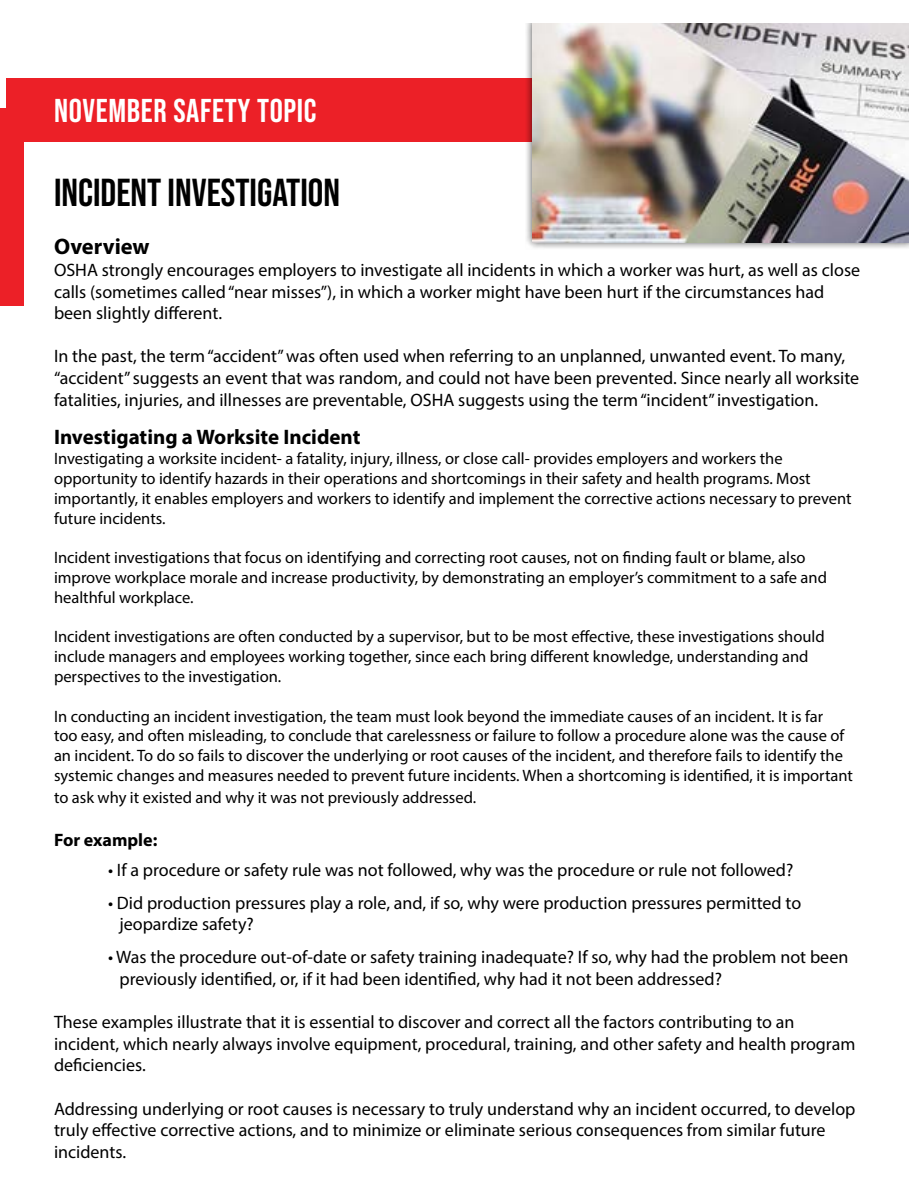
<style>
.page{position:relative;width:918px;height:1188px;background:#fff}
.page>*{position:absolute;margin:0;border:0;box-sizing:border-box;transform-origin:0 0}
.t1{font:39px "Bebas Neue";color:#000}
.t2{font:33px "Bebas Neue";letter-spacing:.02em;color:#fff}
.t3{font:700 22.5px "Myriad Pro";color:#000}
.t4{font:700 21px "Myriad Pro";color:#000}
.t5{font:18px/21.6px "Myriad Pro";color:#000}
.t6{font:700 18px "Myriad Pro";color:#000}
.t7{font:16.5px/19.8px "Myriad Pro";color:#000}
</style>
<div class="page">
<div style="left:0;top:108px;width:24px;height:198px;background:#ec2027"></div>
<div style="left:6px;top:78px;width:903px;height:63px;background:#ec2027"></div>
<div style="left:525px;top:24px;width:393px;height:226px;background:#000;opacity:.75"></div>
<img style="left:533px;top:24px;width:376px;height:218px">
<div style="left:909px;top:24px;width:9px;height:289px;background:#fff"></div>
<h2 class="t2" style="left:54px;top:92px;width:264px">NOVEMBER SAFETY TOPIC</h2>
<h1 class="t1" style="left:54px;top:170px;width:288px">INCIDENT INVESTIGATION</h1>
<p class="t3" style="left:54px;top:232px;width:97px">Overview</p>
<p class="t5" style="left:54px;top:259px;width:808px">OSHA strongly encourages employers to investigate all incidents in which a worker was hurt, as well as close calls (sometimes called “near misses”), in which a worker might have been hurt if the circumstances had been slightly different.</p>
<p class="t5" style="left:54px;top:345px;width:807px">In the past, the term “accident” was often used when referring to an unplanned, unwanted event. To many, “accident” suggests an event that was random, and could not have been prevented. Since nearly all worksite fatalities, injuries, and illnesses are preventable, OSHA suggests using the term “incident” investigation.</p>
<p class="t4" style="left:54px;top:424px;width:308px">Investigating a Worksite Incident</p>
<p class="t7" style="left:54px;top:448px;width:799px">Investigating a worksite incident- a fatality, injury, illness, or close call- provides employers and workers the opportunity to identify hazards in their operations and shortcomings in their safety and health programs. Most importantly, it enables employers and workers to identify and implement the corrective actions necessary to prevent future incidents.</p>
<p class="t7" style="left:54px;top:547px;width:775px">Incident investigations that focus on identifying and correcting root causes, not on finding fault or blame, also improve workplace morale and increase productivity, by demonstrating an employer’s commitment to a safe and healthful workplace.</p>
<p class="t7" style="left:54px;top:627px;width:772px">Incident investigations are often conducted by a supervisor, but to be most effective, these investigations should include managers and employees working together, since each bring different knowledge, understanding and perspectives to the investigation.</p>
<p class="t7" style="left:54px;top:706px;width:800px">In conducting an incident investigation, the team must look beyond the immediate causes of an incident. It is far<br>too easy, and often misleading, to conclude that carelessness or failure to follow a procedure alone was the cause of an incident. To do so fails to discover the underlying or root causes of the incident, and therefore fails to identify the systemic changes and measures needed to prevent future incidents. When a shortcoming is identified, it is important</p>
<p class="t7" style="left:54px;top:787px;width:424px">to ask why it existed and why it was not previously addressed.</p>
<p class="t6" style="left:54px;top:828px;width:105px">For example:</p>
<p class="t5" style="left:108px;top:859px;width:687px">• If a procedure or safety rule was not followed, why was the procedure or rule not followed?</p>
<p class="t5" style="left:119px;top:892px;width:683px;text-indent:-11px">• Did production pressures play a role, and, if so, why were production pressures permitted to jeopardize safety?</p>
<p class="t5" style="left:119px;top:946px;width:730px;text-indent:-11px">• Was the procedure out-of-date or safety training inadequate? If so, why had the problem not been previously identified, or, if it had been identified, why had it not been addressed?</p>
<p class="t5" style="left:54px;top:1011px;width:803px">These examples illustrate that it is essential to discover and correct all the factors contributing to an incident, which nearly always involve equipment, procedural, training, and other safety and health program deficiencies.</p>
<p class="t5" style="left:54px;top:1097px;width:803px">Addressing underlying or root causes is necessary to truly understand why an incident occurred, to develop truly effective corrective actions, and to minimize or eliminate serious consequences from similar future incidents.</p>
</div>
